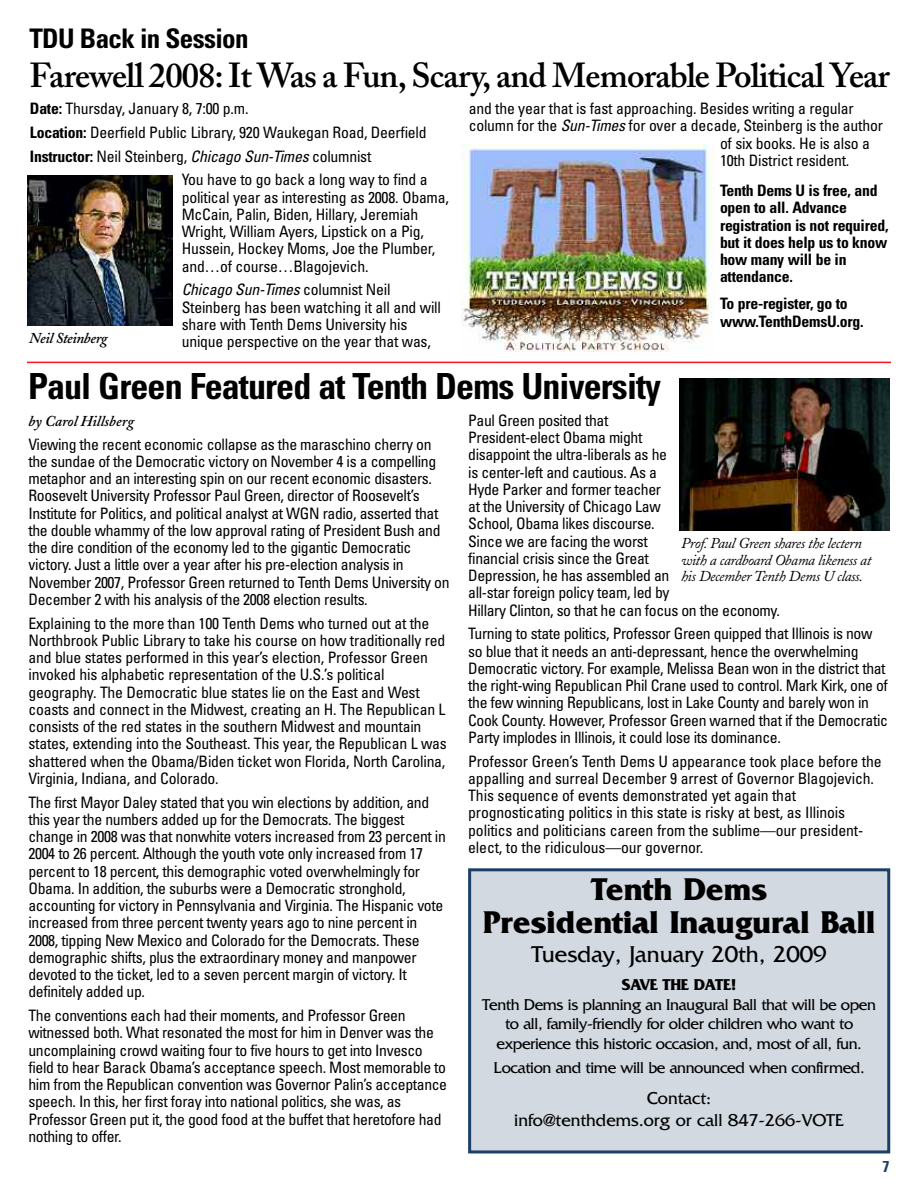
<style>
.page{position:relative;width:918px;height:1188px;background:#fff}
.page>*{position:absolute;margin:0;border:0;box-sizing:border-box;transform-origin:0 0}
.t1{font:700 condensed 36px "Univers";letter-spacing:-.025em;color:#000}
.t2{font:600 34.5px "Adobe Caslon";letter-spacing:-.025em;color:#000}
.t3{font:700 33px/33px "Friz Quadrata";color:#000;text-align:center}
.t4{font:700 condensed 27px "Univers";letter-spacing:-.025em;color:#000}
.t5{font:24px "Friz Quadrata";color:#000}
.t6{font:18px/21.6px "Friz Quadrata";color:#000;text-align:center}
.t7{font:16.5px/19.8px "Friz Quadrata";letter-spacing:-.025em;color:#000;text-align:center}
.t8{font:700 16.5px "Friz Quadrata";letter-spacing:-.025em;color:#000}
.t9{font:condensed 15.75px/17.2px "Univers";letter-spacing:-.025em;color:#000}
.t10{font:700 condensed 15.75px/17.2px "Univers";letter-spacing:-.015em;color:#000}
.t11{font:700 condensed 15.75px "Univers";color:#1c3f68}
.t12{font:italic 15px/16.5px "Adobe Caslon";letter-spacing:-.025em;color:#000}
.t13{font:italic 600 15px "Adobe Caslon";letter-spacing:-.005em;color:#000}
.t14{font:italic 600 15px "Adobe Caslon";letter-spacing:-.025em;color:#000}
.s1{font-weight:700}
.s2{font-style:italic}
</style>
<div class="page">
<img style="left:461px;top:144px;width:254px;height:208px">
<img style="left:27px;top:176px;width:146px;height:149px">
<hr style="left:27px;top:362px;width:864px;height:1px;background:#ff1521">
<div style="left:470px;top:870px;width:419px;height:282px;background:#d2d9e1"></div>
<div style="left:468px;top:868px;width:422px;height:285px;border:3px solid #1c3f68"></div>
<img style="left:680px;top:378px;width:210px;height:153px">
<h3 class="t4" style="left:30px;top:29px;width:221px">TDU Back in Session</h3>
<h2 class="t2" style="left:30px;top:63px;width:862px">Farewell 2008: It Was a Fun, Scary, and Memorable Political Year</h2>
<p class="t9" style="left:30px;top:101px;width:220px"><span class="s1">Date:</span> Thursday, January 8, 7:00 p.m.</p>
<p class="t9" style="left:30px;top:125px;width:398px"><span class="s1">Location:</span> Deerfield Public Library, 920 Waukegan Road, Deerfield</p>
<p class="t9" style="left:30px;top:149px;width:343px"><span class="s1">Instructor:</span> Neil Steinberg, <span class="s2">Chicago Sun-Times</span> columnist</p>
<p class="t9" style="left:182px;top:172px;width:247px">You have to go back a long way to find a</p>
<p class="t9" style="left:182px;top:190px;width:269px">political year as interesting as 2008. Obama, McCain, Palin, Biden, Hillary, Jeremiah Wright, William Ayers, Lipstick on a Pig, Hussein, Hockey Moms, Joe the Plumber, and…of course…Blagojevich.</p>
<p class="t9" style="left:182px;top:282px;width:261px"><span class="s2">Chicago Sun-Times</span> columnist Neil Steinberg has been watching it all and will share with Tenth Dems University his unique perspective on the year that was,</p>
<p class="t14" style="left:29px;top:333px;width:80px">Neil Steinberg</p>
<p class="t9" style="left:469px;top:101px;width:386px">and the year that is fast approaching. Besides writing a regular</p>
<p class="t9" style="left:469px;top:118px;width:416px">column for the <span class="s2">Sun-Times</span> for over a decade, Steinberg is the author</p>
<p class="t9" style="left:720px;top:136px;width:152px">of six books. He is also a</p>
<p class="t9" style="left:720px;top:153px;width:131px">10th District resident.</p>
<p class="t10" style="left:720px;top:183px;width:170px">Tenth Dems U is free, and open to all. Advance registration is not required, but it does help us to know how many will be in attendance.</p>
<p class="t10" style="left:720px;top:296px;width:145px">To pre-register, go to www.TenthDemsU.org.</p>
<h1 class="t1" style="left:28px;top:373px;width:635px">Paul Green Featured at Tenth Dems University</h1>
<p class="t13" style="left:28px;top:416px;width:107px">by Carol Hillsberg</p>
<p class="t9" style="left:28px;top:437px;width:423px">Viewing the recent economic collapse as the maraschino cherry on the sundae of the Democratic victory on November 4 is a compelling metaphor and an interesting spin on our recent economic disasters.<br>Roosevelt University Professor Paul Green, director of Roosevelt’s Institute for Politics, and political analyst at WGN radio, asserted that the double whammy of the low approval rating of President Bush and the dire condition of the economy led to the gigantic Democratic victory. Just a little over a year after his pre-election analysis in November 2007, Professor Green returned to Tenth Dems University on December 2 with his analysis of the 2008 election results.</p>
<p class="t9" style="left:28px;top:616px;width:420px">Explaining to the more than 100 Tenth Dems who turned out at the Northbrook Public Library to take his course on how traditionally red and blue states performed in this year’s election, Professor Green invoked his alphabetic representation of the U.S.’s political geography. The Democratic blue states lie on the East and West coasts and connect in the Midwest, creating an H. The Republican L consists of the red states in the southern Midwest and mountain states, extending into the Southeast. This year, the Republican L was shattered when the Obama/Biden ticket won Florida, North Carolina, Virginia, Indiana, and Colorado.</p>
<p class="t9" style="left:28px;top:795px;width:419px">The first Mayor Daley stated that you win elections by addition, and this year the numbers added up for the Democrats. The biggest change in 2008 was that nonwhite voters increased from 23 percent in 2004 to 26 percent. Although the youth vote only increased from 17 percent to 18 percent, this demographic voted overwhelmingly for Obama. In addition, the suburbs were a Democratic stronghold, accounting for victory in Pennsylvania and Virginia. The Hispanic vote increased from three percent twenty years ago to nine percent in 2008, tipping New Mexico and Colorado for the Democrats. These demographic shifts, plus the extraordinary money and manpower devoted to the ticket, led to a seven percent margin of victory. It definitely added up.</p>
<p class="t9" style="left:28px;top:1008px;width:420px">The conventions each had their moments, and Professor Green witnessed both. What resonated the most for him in Denver was the uncomplaining crowd waiting four to five hours to get into Invesco field to hear Barack Obama’s acceptance speech. Most memorable to him from the Republican convention was Governor Palin’s acceptance speech. In this, her first foray into national politics, she was, as Professor Green put it, the good food at the buffet that heretofore had nothing to offer.</p>
<p class="t9" style="left:468px;top:413px;width:313px">Paul Green posited that<br>President-elect Obama might<br>disappoint the ultra-liberals as he<br>is center-left and cautious. As a<br>Hyde Parker and former teacher<br>at the University of Chicago Law<br>School, Obama likes discourse.<br>Since we are facing the worst<br>financial crisis since the Great<br>Depression, he has assembled an<br>all-star foreign policy team, led by<br>Hillary Clinton, so that he can focus on the economy.</p>
<p class="t9" style="left:468px;top:626px;width:421px">Turning to state politics, Professor Green quipped that Illinois is now so blue that it needs an anti-depressant, hence the overwhelming Democratic victory. For example, Melissa Bean won in the district that the right-wing Republican Phil Crane used to control. Mark Kirk, one of the few winning Republicans, lost in Lake County and barely won in Cook County. However, Professor Green warned that if the Democratic Party implodes in Illinois, it could lose its dominance.</p>
<p class="t9" style="left:468px;top:754px;width:415px">Professor Green’s Tenth Dems U appearance took place before the appalling and surreal December 9 arrest of Governor Blagojevich.<br>This sequence of events demonstrated yet again that prognosticating politics in this state is risky at best, as Illinois politics and politicians careen from the sublime—our president&shy;elect, to the ridiculous—our governor.</p>
<p class="t12" style="left:681px;top:537px;width:192px">Prof. Paul Green shares the lectern with a cardboard Obama likeness at his December Tenth Dems U class.</p>
<h3 class="t3" style="left:483px;top:872px;width:394px">Tenth Dems<br>Presidential Inaugural Ball</h3>
<h3 class="t5" style="left:532px;top:939px;width:296px">Tuesday, January 20th, 2009</h3>
<p class="t8" style="left:622px;top:975px;width:116px">SAVE THE DATE!</p>
<p class="t7" style="left:483px;top:994px;width:395px">Tenth Dems is planning an Inaugural Ball that will be open to all, family-friendly for older children who want to experience this historic occasion, and, most of all, fun.</p>
<p class="t7" style="left:494px;top:1058px;width:373px">Location and time will be announced when confirmed.</p>
<p class="t6" style="left:514px;top:1087px;width:331px">Contact:<br>info@tenthdems.org or call 847-266-VOTE</p>
<p class="t11" style="left:883px;top:1161px;width:8px">7</p>
</div>
